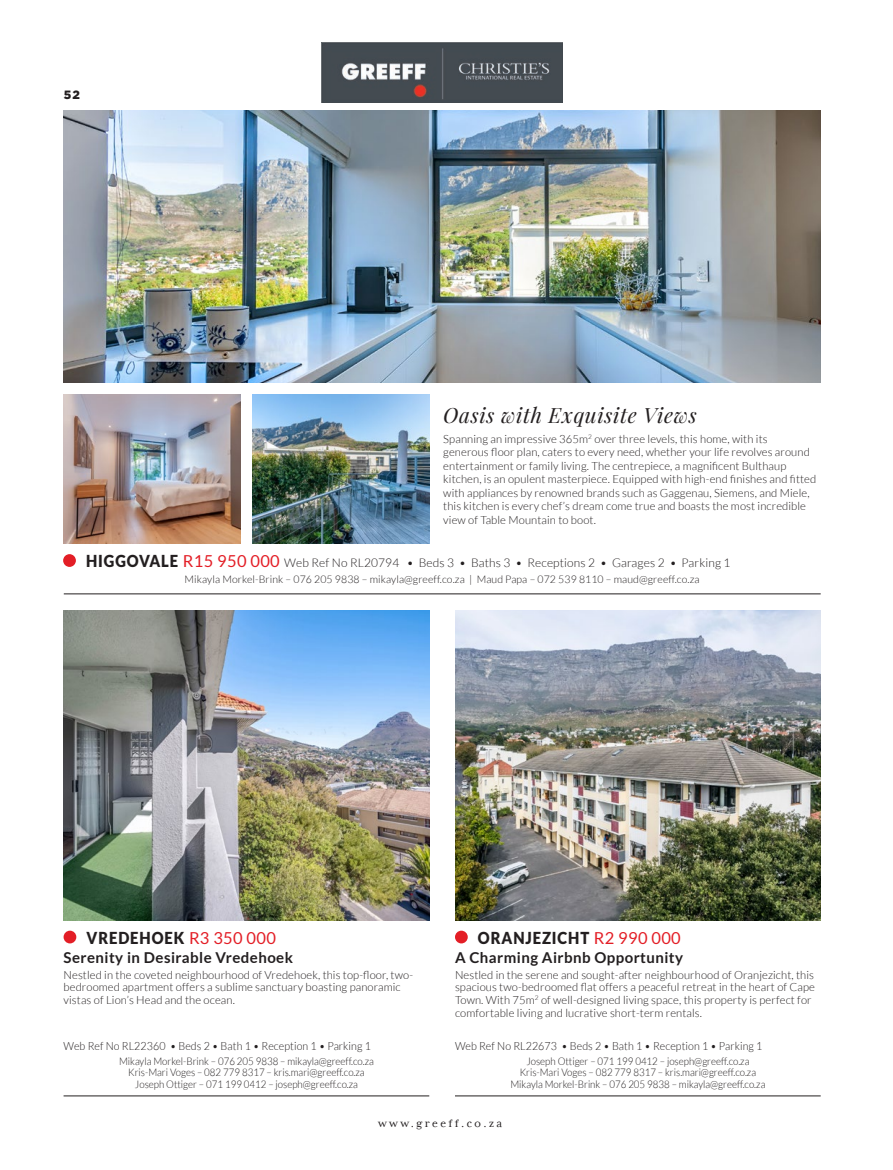
<style>
.page{position:relative;width:893px;height:1170px;background:#fff}
.page>*{position:absolute;margin:0;border:0;box-sizing:border-box;transform-origin:0 0}
.t1{font:italic 21px "Playfair Display";letter-spacing:.03em;color:#231f20}
.t2{font:900 16.5px "Lato";letter-spacing:.06em;color:#231f20;scale:.9 1}
.t3{font:700 15px "Lato";letter-spacing:.03em;color:#231f20}
.t4{font:300 12px "Lato";letter-spacing:.01em;color:#231f20}
.t5{font:12px "Mrs Eaves XL Serif OT";letter-spacing:.2em;color:#231f20}
.t6{font:900 12px "Gotham";color:#231f20}
.t7{font:300 11.25px/13.5px "Lato";letter-spacing:.01em;color:#231f20}
.t8{font:300 11.25px "Lato";letter-spacing:.01em;color:#231f20;scale:.95 1}
.t9{font:300 10.5px/11.2px "Lato";color:#231f20;text-align:center;scale:.93 1}
.t10{font:300 10.5px "Lato";color:#231f20}
.s1{font-weight:900;font-size:16.5px}
.s2{font-weight:400;font-size:16.5px;color:#e31e26}
.s3{font-weight:400;color:#e31e26}
</style>
<div class="page">
<img style="left:322px;top:43px;width:241px;height:60px">
<img style="left:455px;top:610px;width:366px;height:310px">
<img style="left:64px;top:610px;width:365px;height:310px">
<div style="left:455px;top:930px;width:13px;height:13px;background:#e31e26;border-radius:50%"></div>
<div style="left:64px;top:930px;width:12px;height:13px;background:#e31e26;border-radius:50%"></div>
<hr style="left:455px;top:1095px;width:366px;height:1px;background:#231f20">
<hr style="left:64px;top:1095px;width:365px;height:1px;background:#231f20">
<hr style="left:64px;top:593px;width:757px;height:1px;background:#231f20">
<img style="left:64px;top:394px;width:177px;height:149px">
<img style="left:252px;top:394px;width:177px;height:149px">
<img style="left:64px;top:111px;width:757px;height:272px">
<div style="left:63px;top:554px;width:13px;height:13px;background:#e31e26;border-radius:50%"></div>
<p class="t6" style="left:64px;top:87px;width:18px">52</p>
<h1 class="t1" style="left:443px;top:401px;width:255px">Oasis with Exquisite Views</h1>
<p class="t7" style="left:443px;top:432px;width:374px">Spanning an impressive 365m<sup>2</sup> over three levels, this home, with its<br>generous floor plan, caters to every need, whether your life revolves around entertainment or family living. The centrepiece, a magnificent Bulthaup kitchen, is an opulent masterpiece. Equipped with high-end finishes and fitted with appliances by renowned brands such as Gaggenau, Siemens, and Miele, this kitchen is every chef’s dream come true and boasts the most incredible view of Table Mountain to boot.</p>
<p class="t4" style="left:86px;top:556px;width:646px"><span class="s1">HIGGOVALE</span> <span class="s2">R15 950 000</span> Web Ref No RL20794 • Beds 3 • Baths 3 • Receptions 2 • Garages 2 • Parking 1</p>
<p class="t10" style="left:185px;top:573px;width:517px">Mikayla Morkel-Brink – 076 205 9838 – mikayla@greeff.co.za | Maud Papa – 072 539 8110 – maud@greeff.co.za</p>
<h2 class="t2" style="left:87px;top:928px;width:212px">VREDEHOEK <span class="s3">R3 350 000</span></h2>
<h2 class="t2" style="left:478px;top:928px;width:227px">ORANJEZICHT <span class="s3">R2 990 000</span></h2>
<h3 class="t3" style="left:64px;top:948px;width:231px">Serenity in Desirable Vredehoek</h3>
<h3 class="t3" style="left:455px;top:948px;width:230px">A Charming Airbnb Opportunity</h3>
<p class="t7" style="left:455px;top:968px;width:362px;line-height:12.8px">Nestled in the serene and sought-after neighbourhood of Oranjezicht, this spacious two-bedroomed flat offers a peaceful retreat in the heart of Cape Town. With 75m<sup>2</sup> of well-designed living space, this property is perfect for comfortable living and lucrative short-term rentals.</p>
<p class="t7" style="left:64px;top:968px;width:351px;line-height:12.8px">Nestled in the coveted neighbourhood of Vredehoek, this top-floor, two&shy;bedroomed apartment offers a sublime sanctuary boasting panoramic vistas of Lion’s Head and the ocean.</p>
<p class="t8" style="left:64px;top:1040px;width:325px">Web Ref No RL22360 • Beds 2 • Bath 1 • Reception 1 • Parking 1</p>
<p class="t8" style="left:455px;top:1040px;width:325px">Web Ref No RL22673 • Beds 2 • Bath 1 • Reception 1 • Parking 1</p>
<p class="t9" style="left:119px;top:1055px;width:276px">Mikayla Morkel-Brink – 076 205 9838 – mikayla@greeff.co.za<br>Kris-Mari Voges – 082 779 8317 – kris.mari@greeff.co.za<br>Joseph Ottiger – 071 199 0412 – joseph@greeff.co.za</p>
<p class="t9" style="left:510px;top:1055px;width:276px">Joseph Ottiger – 071 199 0412 – joseph@greeff.co.za<br>Kris-Mari Voges – 082 779 8317 – kris.mari@greeff.co.za<br>Mikayla Morkel-Brink – 076 205 9838 – mikayla@greeff.co.za</p>
<p class="t5" style="left:378px;top:1116px;width:125px">www.greeff.co.za</p>
</div>
